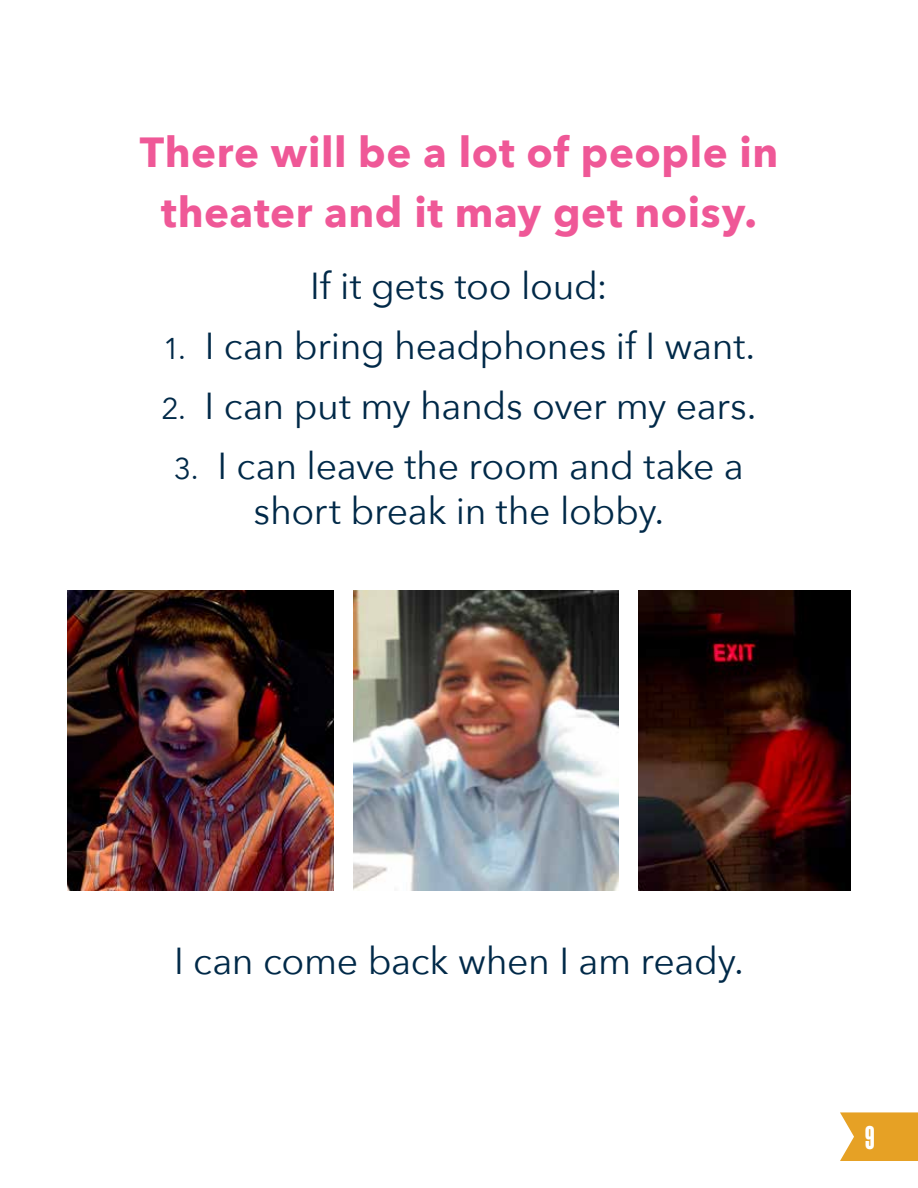
<style>
.page{position:relative;width:918px;height:1188px;background:#fff}
.page>*{position:absolute;margin:0;border:0;box-sizing:border-box;transform-origin:0 0}
.t1{font:700 42px/60px "Avenir Next";letter-spacing:.015em;color:#ef5897;text-align:center}
.t2{font:37.5px/45px "Avenir Next";letter-spacing:-.01em;color:#002948;text-align:center}
.t3{font:700 30px "Tandelle Rg";color:#fff}
.s1{font-size:30px}
</style>
<div class="page">
<svg style="left:840px;top:1112px;width:78px;height:49px;background:#e8aa3a"></svg>
<img style="left:68px;top:590px;width:265px;height:300px">
<img style="left:353px;top:590px;width:266px;height:300px">
<img style="left:639px;top:590px;width:211px;height:300px">
<p class="t1" style="left:140px;top:122px;width:640px">There will be a lot of people in theater and it may get noisy.</p>
<p class="t2" style="left:310px;top:262px;width:299px">If it gets too loud:</p>
<p class="t2" style="left:163px;top:322px;width:594px"><span class="s1">1.</span> I can bring headphones if I want.</p>
<p class="t2" style="left:161px;top:382px;width:597px"><span class="s1">2.</span> I can put my hands over my ears.</p>
<p class="t2" style="left:174px;top:442px;width:572px"><span class="s1">3.</span> I can leave the room and take a short break in the lobby.</p>
<p class="t2" style="left:174px;top:937px;width:571px">I can come back when I am ready.</p>
<p class="t3" style="left:865px;top:1119px;width:12px">9</p>
</div>
